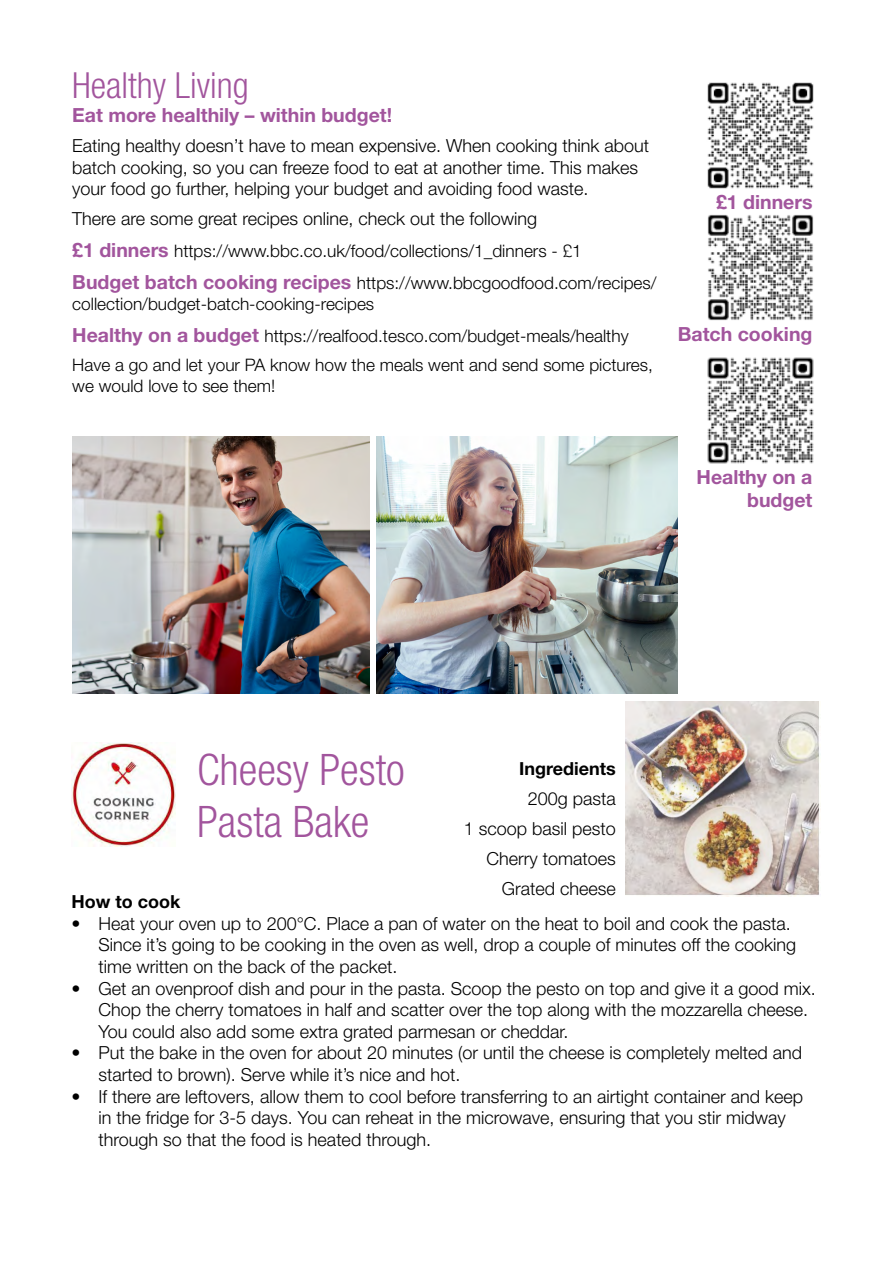
<style>
.page{position:relative;width:893px;height:1263px;background:#fff}
.page>*{position:absolute;margin:0;border:0;box-sizing:border-box;transform-origin:0 0}
.Heading_level_2_-_Purple{font:300 condensed 43.5px/52.2px "Helvetica Neue LT Std";color:#a2559d}
.Heading_level_2_-_Purple-2{font:300 condensed 36px "Helvetica Neue LT Std";color:#a2559d}
.t1{font:700 19.5px/23.4px "Helvetica Neue LT Std";color:#a2559d;text-align:right}
.t2{font:300 18px/21.6px "Helvetica Neue LT Std";color:#000}
.Bullets{font:700 18px "Helvetica Neue LT Std";color:#000}
.t3{font:300 17.25px/20.7px "Helvetica Neue LT Std";color:#000}
.s1{font-weight:700;font-size:19.5px;color:#a2559d}
</style>
<div class="page">
<img style="left:707px;top:214px;width:107px;height:107px">
<img style="left:707px;top:357px;width:107px;height:107px">
<img style="left:707px;top:82px;width:107px;height:107px">
<img style="left:377px;top:437px;width:301px;height:256px">
<img style="left:72px;top:437px;width:298px;height:256px">
<img style="left:72px;top:742px;width:104px;height:104px">
<img style="left:626px;top:702px;width:195px;height:195px">
<h1 class="Heading_level_2_-_Purple-2" style="left:72px;top:65px;width:178px">Healthy Living</h1>
<p class="t1" style="left:72px;top:103px;width:321px">Eat more healthily – within budget!</p>
<p class="t2" style="left:72px;top:134px;width:578px">Eating healthy doesn’t have to mean expensive. When cooking think about batch cooking, so you can freeze food to eat at another time. This makes your food go further, helping your budget and avoiding food waste.</p>
<p class="t2" style="left:72px;top:208px;width:466px">There are some great recipes online, check out the following</p>
<p class="t3" style="left:72px;top:240px;width:511px"><span class="s1">£1 dinners</span> https://www.bbc.co.uk/food/collections/1_dinners - £1</p>
<p class="t3" style="left:72px;top:272px;width:586px"><span class="s1">Budget batch cooking recipes</span> https://www.bbcgoodfood.com/recipes/ collection/budget-batch-cooking-recipes</p>
<p class="t3" style="left:72px;top:325px;width:558px"><span class="s1">Healthy on a budget</span> https://realfood.tesco.com/budget-meals/healthy</p>
<p class="t3" style="left:72px;top:354px;width:582px">Have a go and let your PA know how the meals went and send some pictures, we would love to see them!</p>
<p class="t1" style="left:716px;top:190px;width:98px">£1 dinners</p>
<p class="t1" style="left:678px;top:322px;width:136px">Batch cooking</p>
<p class="t1" style="left:696px;top:465px;width:117px">Healthy on a budget</p>
<h1 class="Heading_level_2_-_Purple" style="left:197px;top:743px;width:209px">Cheesy Pesto<br>Pasta Bake</h1>
<p class="Bullets" style="left:519px;top:757px;width:98px">Ingredients</p>
<p class="t2" style="left:528px;top:787px;width:90px">200g pasta</p>
<p class="t2" style="left:464px;top:817px;width:154px">1 scoop basil pesto</p>
<p class="t2" style="left:487px;top:847px;width:131px">Cherry tomatoes</p>
<p class="t2" style="left:502px;top:878px;width:116px">Grated cheese</p>
<p class="Bullets" style="left:72px;top:890px;width:110px">How to cook</p>
<p class="t2" style="left:99px;top:912px;width:699px;text-indent:-27px">• Heat your oven up to 200°C. Place a pan of water on the heat to boil and cook the pasta.<br>Since it’s going to be cooking in the oven as well, drop a couple of minutes off the cooking time written on the back of the packet.</p>
<p class="t2" style="left:99px;top:977px;width:719px;text-indent:-27px">• Get an ovenproof dish and pour in the pasta. Scoop the pesto on top and give it a good mix.<br>Chop the cherry tomatoes in half and scatter over the top along with the mozzarella cheese.<br>You could also add some extra grated parmesan or cheddar.</p>
<p class="t2" style="left:99px;top:1042px;width:705px;text-indent:-27px">• Put the bake in the oven for about 20 minutes (or until the cheese is completely melted and started to brown). Serve while it’s nice and hot.</p>
<p class="t2" style="left:99px;top:1085px;width:706px;text-indent:-27px">• If there are leftovers, allow them to cool before transferring to an airtight container and keep in the fridge for 3-5 days. You can reheat in the microwave, ensuring that you stir midway through so that the food is heated through.</p>
</div>
